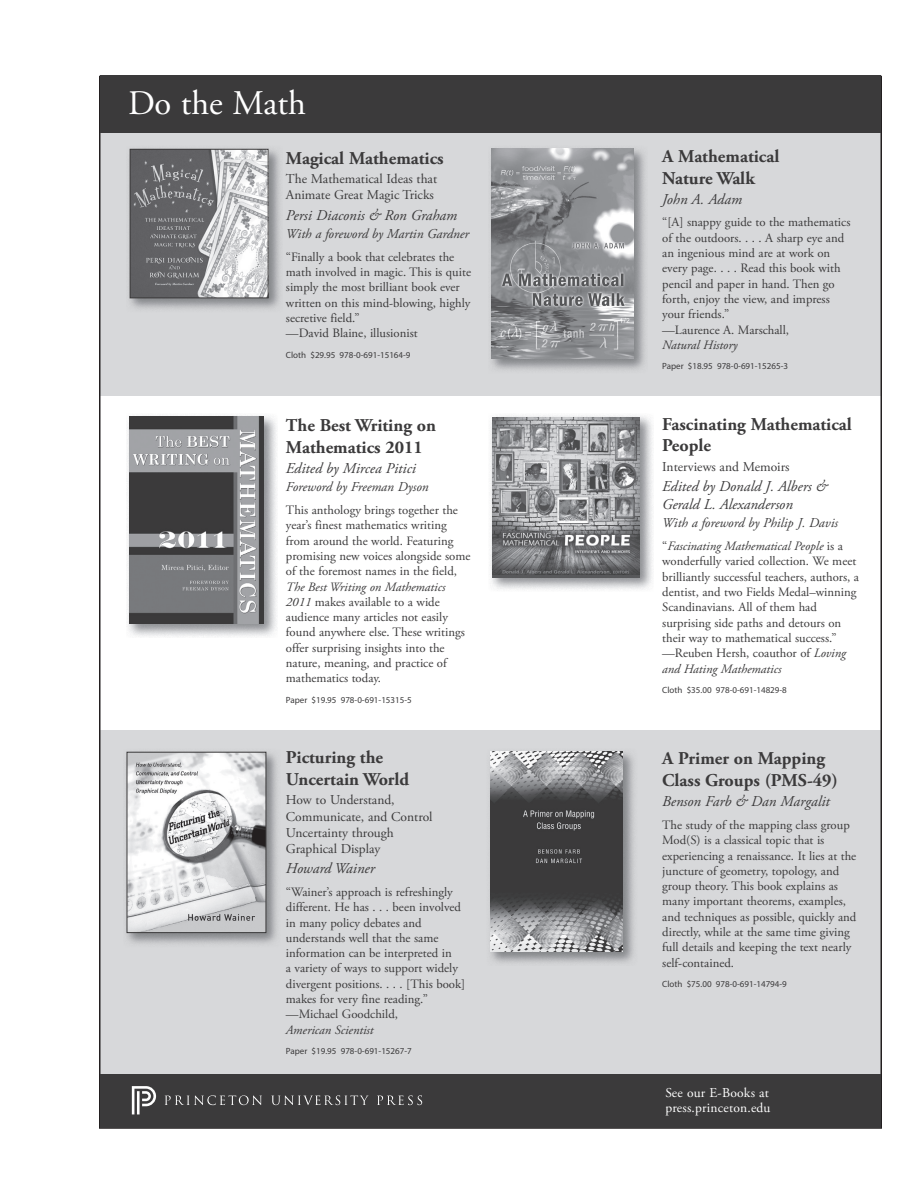
<style>
.page{position:relative;width:918px;height:1188px;background:#fff}
.page>*{position:absolute;margin:0;border:0;box-sizing:border-box;transform-origin:0 0}
.t1{font:34.5px "Adobe Garamond Pro";color:#fff}
.t2{font:700 18px/21.6px "Adobe Garamond Pro";color:#3b3a3b}
.t3{font:italic 15px/18px "Adobe Garamond Pro";color:#3b3a3b}
.t4{font:13.5px/16.2px "Adobe Garamond Pro";color:#3b3a3b}
.t5{font:italic 13.5px "Adobe Garamond Pro";color:#3b3a3b}
.t6{font:13.5px/15px "Adobe Garamond Pro";letter-spacing:.015em;color:#fff}
.t7{font:12.75px/15.3px "Adobe Garamond Pro";color:#3b3a3b}
.t8{font:italic 12.75px "Adobe Garamond Pro";color:#3b3a3b}
.t9{font:9px "Myriad Pro";color:#3b3a3b}
.s1{font-style:italic}
</style>
<div class="page">
<div style="left:100px;top:730px;width:781px;height:350px;background:#d7d8da"></div>
<div style="left:100px;top:91px;width:781px;height:304px;background:#d7d8da"></div>
<img style="left:491px;top:148px;width:154px;height:222px">
<img style="left:492px;top:149px;width:141px;height:210px">
<img style="left:126px;top:751px;width:151px;height:193px">
<img style="left:129px;top:754px;width:135px;height:177px">
<div style="left:127px;top:752px;width:139px;height:181px;border:1px solid #3b3a3b"></div>
<img style="left:489px;top:415px;width:164px;height:175px">
<img style="left:492px;top:417px;width:147px;height:160px">
<img style="left:490px;top:751px;width:144px;height:212px">
<img style="left:490px;top:752px;width:133px;height:200px">
<div style="left:100px;top:1074px;width:781px;height:54px;background:#3b3a3b"></div>
<img style="left:127px;top:415px;width:150px;height:222px">
<img style="left:130px;top:417px;width:133px;height:207px">
<img style="left:129px;top:148px;width:151px;height:161px">
<img style="left:132px;top:151px;width:135px;height:145px">
<div style="left:130px;top:149px;width:139px;height:149px;border:1px solid #3b3a3b"></div>
<svg style="left:132px;top:1086px;width:24px;height:28px"></svg>
<svg style="left:165px;top:1095px;width:97px;height:10px"></svg>
<svg style="left:377px;top:1095px;width:45px;height:10px"></svg>
<svg style="left:271px;top:1095px;width:98px;height:10px"></svg>
<div style="left:100px;top:76px;width:781px;height:57px;background:#3b3a3b"></div>
<h1 class="t1" style="left:128px;top:89px;width:179px">Do the Math</h1>
<h2 class="t2" style="left:286px;top:149px;width:159px">Magical Mathematics</h2>
<p class="t4" style="left:286px;top:172px;width:153px">The Mathematical Ideas that<br>Animate Great Magic Tricks</p>
<p class="t3" style="left:286px;top:207px;width:173px">Persi Diaconis &amp; Ron Graham</p>
<p class="t5" style="left:286px;top:228px;width:185px">With a foreword by Martin Gardner</p>
<p class="t7" style="left:286px;top:250px;width:187px">“Finally a book that celebrates the math involved in magic. This is quite simply the most brilliant book ever written on this mind-blowing, highly secretive field.”<br>—David Blaine, illusionist</p>
<p class="t9" style="left:286px;top:349px;width:126px">Cloth $29.95 978-0-691-15164-9</p>
<h2 class="t2" style="left:286px;top:416px;width:151px">The Best Writing on<br>Mathematics 2011</h2>
<p class="t3" style="left:286px;top:461px;width:131px">Edited by Mircea Pitici</p>
<p class="t5" style="left:286px;top:482px;width:144px">Foreword by Freeman Dyson</p>
<p class="t7" style="left:286px;top:504px;width:186px">This anthology brings together the year’s finest mathematics writing from around the world. Featuring promising new voices alongside some of the foremost names in the field,</p>
<p class="t7" style="left:286px;top:580px;width:181px"><span class="s1">The Best Writing on Mathematics<br>2011</span> makes available to a wide audience many articles not easily found anywhere else. These writings offer surprising insights into the nature, meaning, and practice of mathematics today.</p>
<p class="t9" style="left:286px;top:694px;width:127px">Paper $19.95 978-0-691-15315-5</p>
<h2 class="t2" style="left:286px;top:748px;width:125px">Picturing the<br>Uncertain World</h2>
<p class="t4" style="left:286px;top:793px;width:148px">How to Understand,<br>Communicate, and Control<br>Uncertainty through<br>Graphical Display</p>
<p class="t3" style="left:286px;top:861px;width:91px">Howard Wainer</p>
<p class="t7" style="left:286px;top:885px;width:181px">“Wainer’s approach is refreshingly different. He has . . . been involved in many policy debates and understands well that the same information can be interpreted in<br>a variety of ways to support widely divergent positions. . . . [This book] makes for very fine reading.” —Michael Goodchild,</p>
<p class="t8" style="left:286px;top:1024px;width:89px">American Scientist</p>
<p class="t9" style="left:286px;top:1046px;width:127px">Paper $19.95 978-0-691-15267-7</p>
<h2 class="t2" style="left:662px;top:147px;width:119px">A Mathematical<br>Nature Walk</h2>
<p class="t3" style="left:662px;top:191px;width:81px">John A. Adam</p>
<p class="t7" style="left:662px;top:216px;width:190px">“[A] snappy guide to the mathematics of the outdoors. . . . A sharp eye and an ingenious mind are at work on every page. . . . Read this book with pencil and paper in hand. Then go forth, enjoy the view, and impress your friends.”<br>—Laurence A. Marschall,</p>
<p class="t8" style="left:662px;top:340px;width:77px">Natural History</p>
<p class="t9" style="left:662px;top:361px;width:127px">Paper $18.95 978-0-691-15265-3</p>
<h2 class="t2" style="left:662px;top:415px;width:191px">Fascinating Mathematical<br>People</h2>
<p class="t4" style="left:662px;top:460px;width:129px">Interviews and Memoirs</p>
<p class="t3" style="left:662px;top:479px;width:167px">Edited by Donald J. Albers &amp;<br>Gerald L. Alexanderson</p>
<p class="t5" style="left:662px;top:518px;width:177px">With a foreword by Philip J. Davis</p>
<p class="t7" style="left:662px;top:540px;width:198px">“<span class="s1">Fascinating Mathematical People</span> is a wonderfully varied collection. We meet brilliantly successful teachers, authors, a dentist, and two Fields Medal–winning Scandinavians. All of them had surprising side paths and detours on their way to mathematical success.” —Reuben Hersh, coauthor of <span class="s1">Loving and Hating Mathematics</span></p>
<p class="t9" style="left:662px;top:685px;width:126px">Cloth $35.00 978-0-691-14829-8</p>
<h2 class="t2" style="left:662px;top:750px;width:177px">A Primer on Mapping<br>Class Groups (PMS-49)</h2>
<p class="t3" style="left:662px;top:794px;width:169px">Benson Farb &amp; Dan Margalit</p>
<p class="t7" style="left:662px;top:818px;width:196px">The study of the mapping class group Mod(S) is a classical topic that is experiencing a renaissance. It lies at the juncture of geometry, topology, and group theory. This book explains as many important theorems, examples, and techniques as possible, quickly and directly, while at the same time giving full details and keeping the text nearly self-contained.</p>
<p class="t9" style="left:662px;top:979px;width:126px">Cloth $75.00 978-0-691-14794-9</p>
<p class="t6" style="left:665px;top:1086px;width:107px">See our E-Books at press.princeton.edu</p>
</div>
